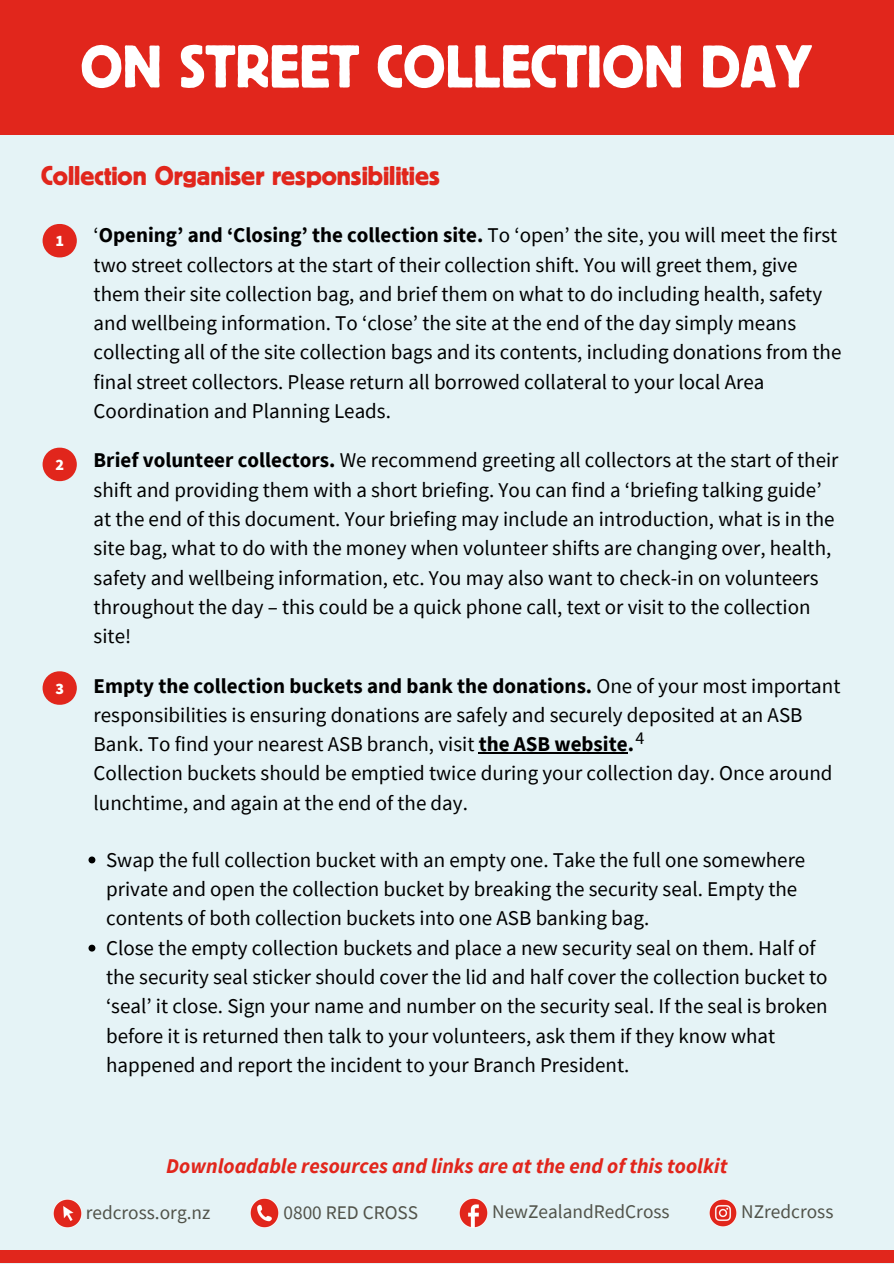
<style>
.page{position:relative;width:894px;height:1264px;background:#fff}
.page>*{position:absolute;margin:0;border:0;box-sizing:border-box;transform-origin:0 0}
.t1{font:60px "Block BE";color:#fff}
.t2{font:27px "Block BE";color:#e1261c}
.t3{font:21px/29.2px "Source Sans Pro";color:#000}
.t4{font:italic 700 21px "Source Sans Pro";color:#e1261c}
.t5{font:19.35px "Source Sans Pro";color:#51534a}
.t6{font:18px "Source Sans Pro";color:#000}
.t7{font:900 16.05px "Source Sans Pro";color:#fff}
.s1{font-weight:700}
</style>
<div class="page">
<div style="left:0;top:0;width:893px;height:1263px;background:#e5f3f6"></div>
<div style="left:0;top:1250px;width:893px;height:13px;background:#e1261c"></div>
<img style="left:709px;top:1199px;width:28px;height:28px">
<img style="left:459px;top:1198px;width:29px;height:29px">
<img style="left:250px;top:1198px;width:29px;height:29px">
<img style="left:53px;top:1199px;width:29px;height:29px">
<div style="left:0;top:0;width:893px;height:134px;background:#e1261c"></div>
<hr style="left:478px;top:752px;width:149px;height:1px;background:#000">
<svg style="left:43px;top:224px;width:34px;height:33px"></svg>
<svg style="left:43px;top:447px;width:34px;height:34px"></svg>
<svg style="left:43px;top:671px;width:34px;height:33px"></svg>
<svg style="left:88px;top:856px;width:7px;height:7px"></svg>
<svg style="left:88px;top:944px;width:7px;height:7px"></svg>
<p class="t1" style="left:80px;top:33px;width:733px">ON STREET COLLECTION DAY</p>
<p class="t2" style="left:41px;top:160px;width:400px">Collection Organiser responsibilities</p>
<p class="t3" style="left:94px;top:220px;width:749px">‘<span class="s1">Opening’ and ‘Closing’ the collection site.</span> To ‘open’ the site, you will meet the first two street collectors at the start of their collection shift. You will greet them, give them their site collection bag, and brief them on what to do including health, safety and wellbeing information. To ‘close’ the site at the end of the day simply means collecting all of the site collection bags and its contents, including donations from the final street collectors. Please return all borrowed collateral to your local Area Coordination and Planning Leads.</p>
<h3 class="t3" style="left:94px;top:445px;width:746px"><span class="s1">Brief volunteer collectors.</span> We recommend greeting all collectors at the start of their shift and providing them with a short briefing. You can find a ‘briefing talking guide’ at the end of this document. Your briefing may include an introduction, what is in the site bag, what to do with the money when volunteer shifts are changing over, health, safety and wellbeing information, etc. You may also want to check-in on volunteers throughout the day – this could be a quick phone call, text or visit to the collection site!</h3>
<p class="t3" style="left:94px;top:670px;width:748px"><span class="s1">Empty the collection buckets and bank the donations.</span> One of your most important responsibilities is ensuring donations are safely and securely deposited at an ASB Bank. To find your nearest ASB branch, visit <span class="s1">the ASB website.<br></span>Collection buckets should be emptied twice during your collection day. Once around lunchtime, and again at the end of the day.</p>
<p class="t7" style="left:55px;top:230px;width:10px">1</p>
<p class="t7" style="left:55px;top:454px;width:10px">2</p>
<h5 class="t7" style="left:55px;top:678px;width:10px">3</h5>
<p class="t6" style="left:635px;top:726px;width:10px">4</p>
<p class="t3" style="left:106px;top:844px;width:700px">Swap the full collection bucket with an empty one. Take the full one somewhere private and open the collection bucket by breaking the security seal. Empty the contents of both collection buckets into one ASB banking bag.</p>
<p class="t3" style="left:106px;top:932px;width:723px">Close the empty collection buckets and place a new security seal on them. Half of the security seal sticker should cover the lid and half cover the collection bucket to ‘seal’ it close. Sign your name and number on the security seal. If the seal is broken before it is returned then talk to your volunteers, ask them if they know what happened and report the incident to your Branch President.</p>
<p class="t4" style="left:166px;top:1152px;width:562px">Downloadable resources and links are at the end of this toolkit</p>
<h4 class="t5" style="left:86px;top:1200px;width:126px">redcross.org.nz</h4>
<p class="t5" style="left:283px;top:1200px;width:136px">0800 RED CROSS</p>
<p class="t5" style="left:492px;top:1199px;width:179px">NewZealandRedCross</p>
<p class="t5" style="left:741px;top:1199px;width:94px">NZredcross</p>
</div>
